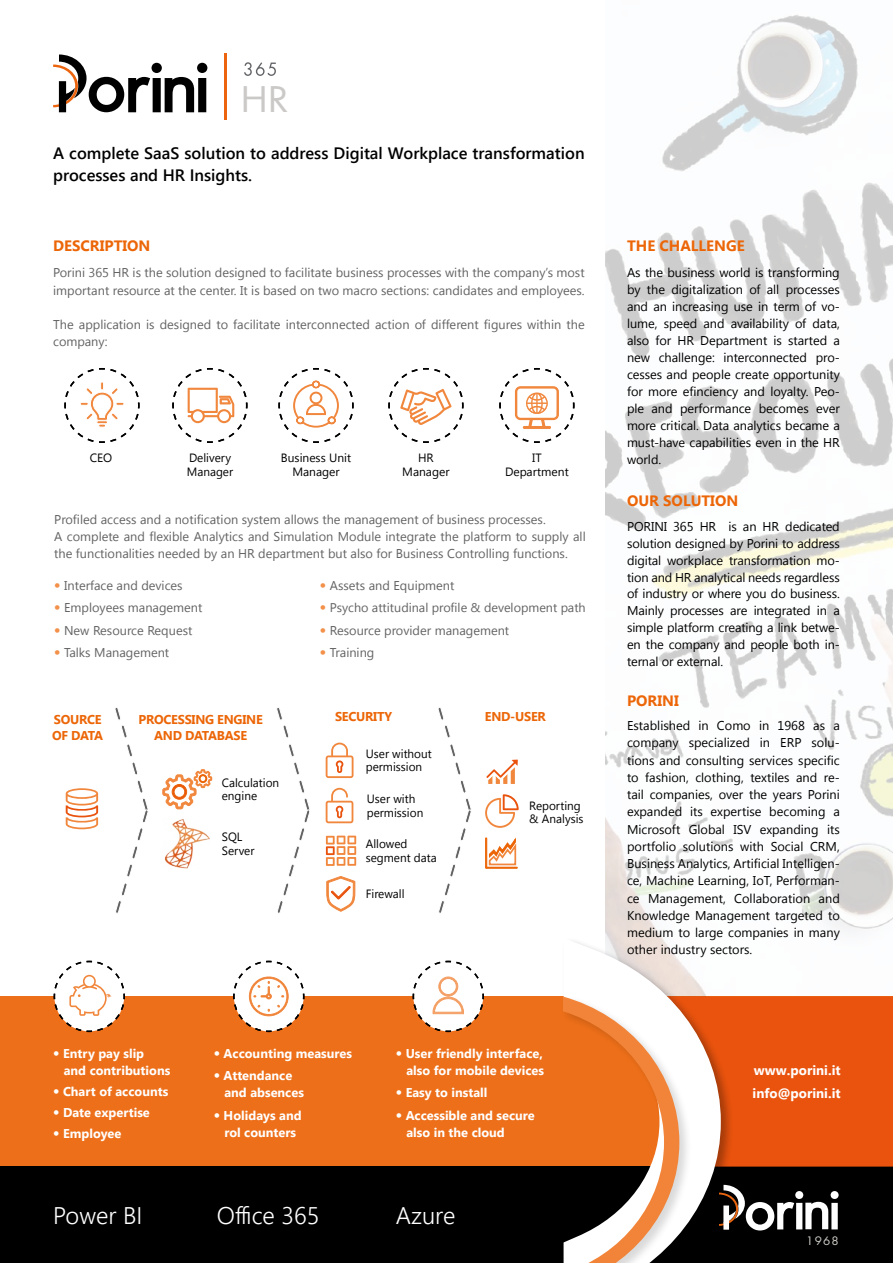
<style>
.page{position:relative;width:893px;height:1263px;background:#fff}
.page>*{position:absolute;margin:0;border:0;box-sizing:border-box;transform-origin:0 0}
.t1{font:34.35px "Futura";color:#cbc9c8;scale:1.1 1}
.t2{font:300 24px "Segoe UI";color:#fff}
.t3{font:600 16.5px/22.5px "Segoe UI";color:#000}
.t4{font:700 15px "Segoe UI";color:#ec6608}
.t5{font:700 13.5px/22.5px "Segoe UI";color:#fff}
.t6{font:12.75px/17px "Segoe UI";letter-spacing:-.005em;color:#000;text-align:justify}
.t7{font:12.75px/17.2px "Segoe UI";color:#646363}
.t8{font:700 12.75px/17.2px "Segoe UI";color:#fff}
.t9{font:700 12.75px/15.8px "Segoe UI";letter-spacing:-.02em;color:#ec6608}
.t10{font:12.6px "Segoe UI";color:#646363}
.t11{font:12px/13.5px "Segoe UI";color:#000}
.t12{font:11.4px "Futura";color:#cac9c4}
.s1{font-family:"Helvetica Neue";font-weight:300;color:#f39049}
.s2{font-family:"Helvetica Neue";font-weight:300;font-size:12.75px;color:#f39049}
.s3{font-family:"Helvetica Neue";font-weight:300}
</style>
<div class="page">
<img style="left:606px;top:15px;width:287px;height:916px">
<div style="left:0;top:1166px;width:893px;height:97px;background:#000"></div>
<div style="left:0;top:996px;width:893px;height:170px;background:#ed6f19"></div>
<svg style="left:573px;top:907px;width:170px;height:63px"></svg>
<div style="left:560px;top:995px;width:132px;height:268px;background:#000;opacity:.15"></div>
<svg style="left:563px;top:970px;width:330px;height:293px"></svg>
<svg style="left:244px;top:62px;width:32px;height:14px"></svg>
<hr style="left:224px;top:53px;width:2px;height:66px;background:#ec640e">
<svg style="left:53px;top:55px;width:154px;height:57px"></svg>
<svg style="left:233px;top:960px;width:72px;height:73px"></svg>
<svg style="left:412px;top:960px;width:72px;height:73px"></svg>
<svg style="left:53px;top:960px;width:72px;height:73px"></svg>
<svg style="left:64px;top:368px;width:76px;height:75px"></svg>
<svg style="left:278px;top:368px;width:76px;height:75px"></svg>
<svg style="left:499px;top:368px;width:76px;height:75px"></svg>
<svg style="left:388px;top:368px;width:76px;height:75px"></svg>
<svg style="left:172px;top:368px;width:76px;height:75px"></svg>
<svg style="left:486px;top:759px;width:32px;height:25px"></svg>
<svg style="left:162px;top:769px;width:51px;height:40px"></svg>
<svg style="left:66px;top:788px;width:32px;height:41px"></svg>
<svg style="left:485px;top:794px;width:34px;height:34px"></svg>
<div style="left:485px;top:838px;width:2px;height:30px;border:1px solid #ec6608"></div>
<div style="left:486px;top:867px;width:31px;height:1px;border:1px solid #ec6608"></div>
<svg style="left:487px;top:837px;width:30px;height:29px"></svg>
<svg style="left:326px;top:836px;width:30px;height:30px"></svg>
<svg style="left:326px;top:788px;width:27px;height:35px"></svg>
<svg style="left:326px;top:743px;width:28px;height:35px"></svg>
<svg style="left:326px;top:876px;width:30px;height:36px"></svg>
<svg style="left:115px;top:707px;width:33px;height:206px"></svg>
<svg style="left:277px;top:708px;width:33px;height:205px"></svg>
<svg style="left:438px;top:707px;width:33px;height:206px"></svg>
<img style="left:164px;top:819px;width:46px;height:49px">
<h1 class="t1" style="left:241px;top:76px;width:45px">HR</h1>
<p class="t3" style="left:53px;top:142px;width:533px">A complete SaaS solution to address Digital Workplace transformation processes and HR Insights.</p>
<p class="t4" style="left:53px;top:235px;width:99px">DESCRIPTION</p>
<p class="t7" style="left:53px;top:264px;width:533px">Porini 365 HR is the solution designed to facilitate business processes with the company’s most important resource at the center. It is based on two macro sections: candidates and employees.</p>
<p class="t7" style="left:53px;top:315px;width:533px">The application is designed to facilitate interconnected action of different figures within the company:</p>
<p class="t11" style="left:90px;top:451px;width:24px">CEO</p>
<p class="t11" style="left:187px;top:451px;width:48px">Delivery<br>Manager</p>
<p class="t11" style="left:402px;top:451px;width:49px;text-align:center">HR<br>Manager</p>
<p class="t11" style="left:281px;top:451px;width:72px;text-align:center">Business Unit<br>Manager</p>
<p class="t11" style="left:505px;top:451px;width:65px;text-align:center">IT<br>Department</p>
<p class="t7" style="left:54px;top:510px;width:533px">Profiled access and a notification system allows the management of business processes.<br>A complete and flexible Analytics and Simulation Module integrate the platform to supply all the functionalities needed by an HR department but also for Business Controlling functions.</p>
<p class="t7" style="left:54px;top:576px;width:130px"><span class="s1">•</span> Interface and devices</p>
<p class="t7" style="left:54px;top:599px;width:150px"><span class="s1">•</span> Employees management</p>
<p class="t7" style="left:54px;top:621px;width:140px"><span class="s1">•</span> New Resource Request</p>
<p class="t7" style="left:54px;top:644px;width:117px"><span class="s1">•</span> Talks Management</p>
<p class="t7" style="left:320px;top:576px;width:136px"><span class="s1">•</span> Assets and Equipment</p>
<p class="t10" style="left:320px;top:599px;width:267px"><span class="s2">•</span> Psycho attitudinal profile &amp; development path</p>
<p class="t7" style="left:320px;top:621px;width:191px"><span class="s1">•</span> Resource provider management</p>
<p class="t7" style="left:320px;top:644px;width:56px"><span class="s1">•</span> Training</p>
<p class="t9" style="left:52px;top:711px;width:53px">SOURCE<br>OF DATA</p>
<p class="t9" style="left:139px;top:711px;width:126px;text-align:center">PROCESSING ENGINE<br>AND DATABASE</p>
<p class="t9" style="left:335px;top:708px;width:59px">SECURITY</p>
<p class="t9" style="left:485px;top:708px;width:63px">END-USER</p>
<p class="t11" style="left:222px;top:775px;width:59px">Calculation engine</p>
<p class="t11" style="left:529px;top:798px;width:56px">Reporting &amp; Analysis</p>
<p class="t11" style="left:222px;top:830px;width:34px">SQL<br>Server</p>
<p class="t11" style="left:366px;top:837px;width:73px">Allowed segment data</p>
<p class="t11" style="left:366px;top:746px;width:68px">User without permission</p>
<p class="t11" style="left:367px;top:792px;width:58px">User with permission</p>
<p class="t11" style="left:366px;top:887px;width:40px">Firewall</p>
<p class="t8" style="left:64px;top:1044px;width:108px;text-indent:-11px"><span class="s3">•</span> Entry pay slip<br>and contributions</p>
<p class="t8" style="left:53px;top:1082px;width:117px"><span class="s3">•</span> Chart of accounts</p>
<p class="t8" style="left:53px;top:1103px;width:98px"><span class="s3">•</span> Date expertise</p>
<p class="t8" style="left:53px;top:1124px;width:70px"><span class="s3">•</span> Employee</p>
<p class="t8" style="left:214px;top:1044px;width:140px"><span class="s3">•</span> Accounting measures</p>
<p class="t8" style="left:224px;top:1066px;width:81px;text-indent:-11px"><span class="s3">•</span> Attendance and absences</p>
<p class="t8" style="left:214px;top:1106px;width:89px;text-align:center"><span class="s3">•</span> Holidays and rol counters</p>
<p class="t8" style="left:396px;top:1044px;width:150px;text-align:right"><span class="s3">•</span> User friendly interface, also for mobile devices</p>
<p class="t8" style="left:396px;top:1083px;width:93px"><span class="s3">•</span> Easy to install</p>
<p class="t8" style="left:406px;top:1106px;width:130px;text-indent:-11px"><span class="s3">•</span> Accessible and secure also in the cloud</p>
<h2 class="t2" style="left:53px;top:1196px;width:91px">Power BI</h2>
<h2 class="t2" style="left:217px;top:1196px;width:104px">Office 365</h2>
<h2 class="t2" style="left:396px;top:1196px;width:61px">Azure</h2>
<p class="t4" style="left:627px;top:235px;width:119px">THE CHALLENGE</p>
<p class="t6" style="left:627px;top:264px;width:214px">As the business world is transforming by the digitalization of all processes and an increasing use in term of vo&shy;lume, speed and availability of data, also for HR Department is started a new challenge: interconnected pro&shy;cesses and people create opportunity for more efinciency and loyalty. Peo&shy;ple and performance becomes ever more critical. Data analytics became a must-have capabilities even in the HR world.</p>
<p class="t4" style="left:627px;top:490px;width:113px">OUR SOLUTION</p>
<p class="t6" style="left:627px;top:517px;width:214px">PORINI 365 HR is an HR dedicated solution designed by Porini to address digital workplace transformation mo&shy;tion and HR analytical needs regardless of industry or where you do business.<br>Mainly processes are integrated in a simple platform creating a link betwe&shy;en the company and people both in&shy;ternal or external.</p>
<p class="t4" style="left:627px;top:690px;width:53px">PORINI</p>
<p class="t6" style="left:627px;top:716px;width:214px">Established in Como in 1968 as a company specialized in ERP solu&shy;tions and consulting services specific to fashion, clothing, textiles and re&shy;tail companies, over the years Porini expanded its expertise becoming a Microsoft Global ISV expanding its portfolio solutions with Social CRM, Business Analytics, Artificial Intelligen&shy;ce, Machine Learning, IoT, Performan&shy;ce Management, Collaboration and Knowledge Management targeted to medium to large companies in many other industry sectors.</p>
<p class="t5" style="left:753px;top:1058px;width:90px">www.porini.it info@porini.it</p>
<p class="t12" style="left:806px;top:1233px;width:34px">1968</p>
</div>
